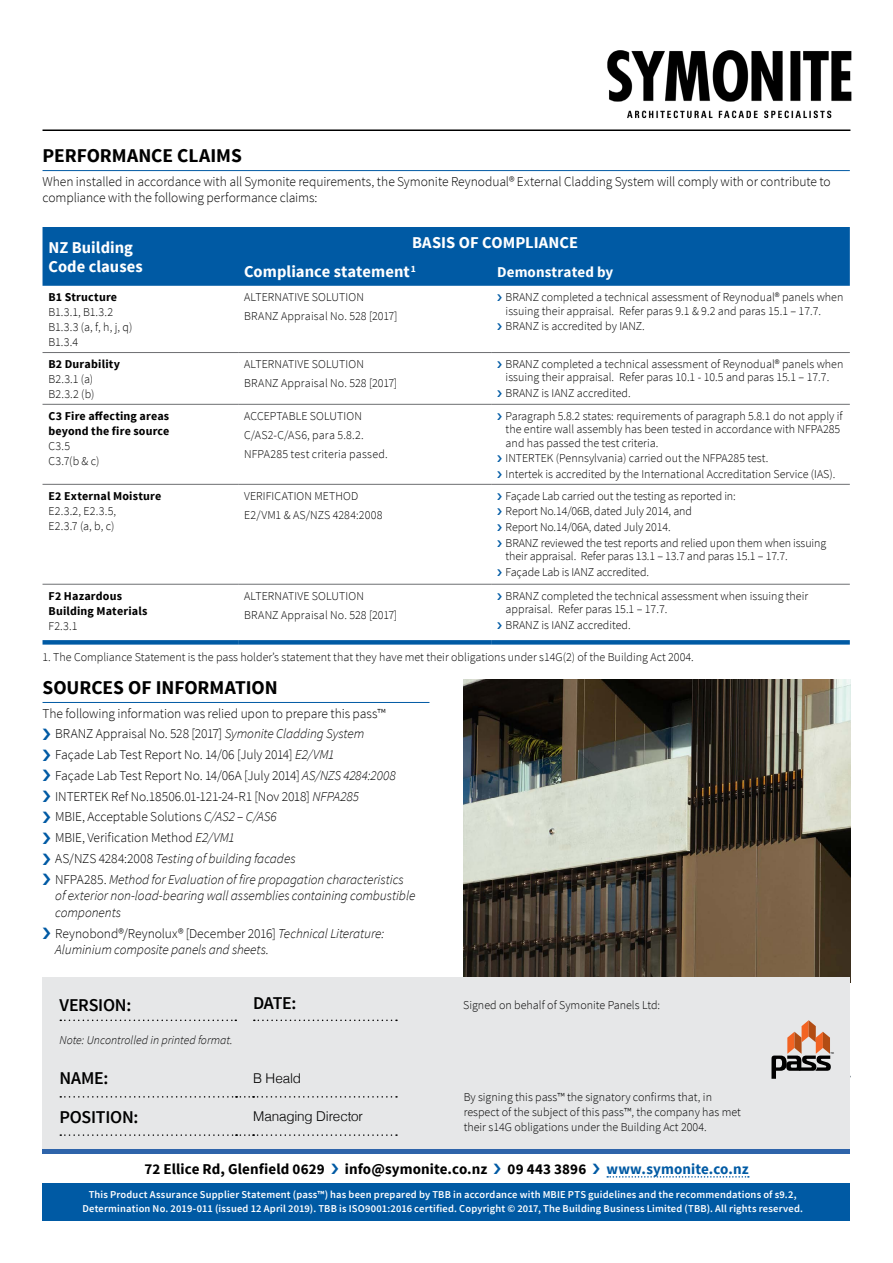
<style>
.page{position:relative;width:893px;height:1263px;background:#fff}
.page>*{position:absolute;margin:0;border:0;box-sizing:border-box;transform-origin:0 0}
.t1{font:700 19.5px "Source Sans Pro";color:#000}
.t2{font:600 18px "Source Sans Pro";letter-spacing:-.015em;color:#000}
.t3{font:700 16.5px/19.5px "Source Sans Pro";color:#fff}
.t4{font:700 15px "Source Sans Pro";letter-spacing:.005em;color:#000}
.t5{font:700 15px "Source Sans Pro";letter-spacing:.005em;color:#005aa4}
.t6{font:700 15px "Source Sans Pro";letter-spacing:.01em;color:#fff}
.t7{font:300 13.5px/20.7px "Source Sans Pro";letter-spacing:-.005em;color:#000}
.t8{font:italic 300 13.5px/16.5px "Source Sans Pro";letter-spacing:-.01em;color:#000}
.t9{font:300 13.5px "Helvetica";letter-spacing:-.015em;color:#000}
.t10{font:300 12px/15px "Source Sans Pro";color:#000}
.t11{font:700 12px/15px "Source Sans Pro";letter-spacing:.015em;color:#000}
.t12{font:italic 300 12px "Source Sans Pro";color:#000}
.t13{font:600 10.5px/13.5px "Source Sans Pro";letter-spacing:.015em;color:#fff;text-align:center}
.t14{font:5.55px "Myriad Pro";color:#000}
.s1{font-style:italic}
.s2{font-style:normal}
</style>
<div class="page">
<img style="left:463px;top:679px;width:387px;height:298px">
<hr style="left:43px;top:170px;width:807px;height:1px;background:#005aa4">
<hr style="left:43px;top:702px;width:386px;height:1px;background:#005aa4">
<hr style="left:43px;top:1149px;width:807px;height:4px;background:#2e64aa">
<hr style="left:43px;top:129px;width:807px;height:2px;background:#000">
<img style="left:607px;top:50px;width:245px;height:69px">
<div style="left:43px;top:227px;width:807px;height:59px;background:#005aa4"></div>
<hr style="left:43px;top:352px;width:195px;height:1px;background:#6d6e71">
<hr style="left:238px;top:352px;width:253px;height:1px;background:#6d6e71">
<hr style="left:491px;top:352px;width:359px;height:1px;background:#6d6e71">
<hr style="left:43px;top:404px;width:195px;height:1px;background:#6d6e71">
<hr style="left:238px;top:404px;width:253px;height:1px;background:#6d6e71">
<hr style="left:491px;top:404px;width:359px;height:1px;background:#6d6e71">
<hr style="left:43px;top:484px;width:195px;height:1px;background:#6d6e71">
<hr style="left:238px;top:484px;width:253px;height:1px;background:#6d6e71">
<hr style="left:491px;top:484px;width:359px;height:1px;background:#6d6e71">
<div style="left:43px;top:640px;width:195px;height:5px;background:#005aa4"></div>
<div style="left:238px;top:640px;width:253px;height:5px;background:#005aa4"></div>
<div style="left:491px;top:640px;width:359px;height:5px;background:#005aa4"></div>
<hr style="left:43px;top:584px;width:195px;height:1px;background:#6d6e71">
<hr style="left:238px;top:584px;width:253px;height:1px;background:#6d6e71">
<hr style="left:491px;top:584px;width:359px;height:1px;background:#6d6e71">
<div style="left:43px;top:977px;width:807px;height:172px;background:#e6e7e8"></div>
<svg style="left:60px;top:1096px;width:337px;height:1px"></svg>
<svg style="left:60px;top:1019px;width:176px;height:2px"></svg>
<svg style="left:254px;top:1019px;width:143px;height:2px"></svg>
<svg style="left:60px;top:1134px;width:337px;height:2px"></svg>
<svg style="left:771px;top:1020px;width:60px;height:59px"></svg>
<svg style="left:607px;top:1176px;width:142px;height:1px"></svg>
<div style="left:43px;top:1182px;width:807px;height:38px;background:#005aa4"></div>
<h1 class="t1" style="left:43px;top:143px;width:201px">PERFORMANCE CLAIMS</h1>
<p class="t7" style="left:43px;top:173px;width:790px;line-height:16.5px">When installed in accordance with all Symonite requirements, the Symonite Reynodual® External Cladding System will comply with or contribute to compliance with the following performance claims:</p>
<h3 class="t3" style="left:49px;top:238px;width:96px">NZ Building<br>Code clauses</h3>
<h3 class="t3" style="left:244px;top:228px;width:336px;line-height:29.4px;text-indent:168px">BASIS OF COMPLIANCE<br>Compliance statement<sup>1</sup></h3>
<p class="t6" style="left:497px;top:263px;width:118px">Demonstrated by</p>
<p class="t11" style="left:49px;top:290px;width:70px">B1 Structure</p>
<p class="t10" style="left:49px;top:305px;width:86px">B1.3.1, B1.3.2<br>B1.3.3 (a, f, h, j, q)<br>B1.3.4</p>
<p class="t11" style="left:49px;top:357px;width:73px">B2 Durability</p>
<p class="t10" style="left:49px;top:371px;width:47px">B2.3.1 (a)<br>B2.3.2 (b)</p>
<p class="t11" style="left:49px;top:409px;width:122px">C3 Fire affecting areas beyond the fire source</p>
<p class="t10" style="left:49px;top:438px;width:53px">C3.5<br>C3.7(b &amp; c)</p>
<p class="t11" style="left:49px;top:489px;width:114px">E2 External Moisture</p>
<p class="t10" style="left:49px;top:503px;width:69px">E2.3.2, E2.3.5,<br>E2.3.7 (a, b, c)</p>
<p class="t10" style="left:244px;top:288px;width:155px;line-height:19.2px">ALTERNATIVE SOLUTION<br>BRANZ Appraisal No. 528 [2017]</p>
<p class="t10" style="left:506px;top:290px;width:339px;line-height:13.5px">BRANZ completed a technical assessment of Reynodual® panels when issuing their appraisal. Refer paras 9.1 &amp; 9.2 and paras 15.1 – 17.7.</p>
<p class="t10" style="left:506px;top:319px;width:141px">BRANZ is accredited by IANZ.</p>
<p class="t10" style="left:244px;top:354px;width:155px;line-height:19.2px">ALTERNATIVE SOLUTION<br>BRANZ Appraisal No. 528 [2017]</p>
<p class="t10" style="left:506px;top:357px;width:339px;line-height:13.5px">BRANZ completed a technical assessment of Reynodual® panels when issuing their appraisal. Refer paras 10.1 - 10.5 and paras 15.1 – 17.7.</p>
<p class="t10" style="left:506px;top:386px;width:127px">BRANZ is IANZ accredited.</p>
<p class="t10" style="left:244px;top:406px;width:145px;line-height:19.2px">ACCEPTABLE SOLUTION<br>C/AS2-C/AS6, para 5.8.2.<br>NFPA285 test criteria passed.</p>
<p class="t10" style="left:506px;top:409px;width:339px;line-height:13.5px">Paragraph 5.8.2 states: requirements of paragraph 5.8.1 do not apply if the entire wall assembly has been tested in accordance with NFPA285 and has passed the test criteria.</p>
<p class="t10" style="left:506px;top:451px;width:331px;line-height:15.6px">INTERTEK (Pennsylvania) carried out the NFPA285 test.<br>Intertek is accredited by the International Accreditation Service (IAS).</p>
<p class="t10" style="left:244px;top:486px;width:140px;line-height:19.2px">VERIFICATION METHOD<br>E2/VM1 &amp; AS/NZS 4284:2008</p>
<p class="t10" style="left:506px;top:488px;width:322px;line-height:15.6px">Façade Lab carried out the testing as reported in:<br>Report No.14/06B, dated July 2014, and<br>Report No.14/06A, dated July 2014.<br>BRANZ reviewed the test reports and relied upon them when issuing</p>
<p class="t10" style="left:506px;top:548px;width:284px;line-height:15.6px">their appraisal. Refer paras 13.1 – 13.7 and paras 15.1 – 17.7.<br>Façade Lab is IANZ accredited.</p>
<p class="t10" style="left:244px;top:586px;width:155px;line-height:19.2px">ALTERNATIVE SOLUTION<br>BRANZ Appraisal No. 528 [2017]</p>
<p class="t10" style="left:506px;top:589px;width:304px;line-height:13.5px">BRANZ completed the technical assessment when issuing their appraisal. Refer paras 15.1 – 17.7.</p>
<p class="t10" style="left:506px;top:617px;width:127px">BRANZ is IANZ accredited.</p>
<p class="t10" style="left:43px;top:650px;width:653px">1. The Compliance Statement is the pass holder’s statement that they have met their obligations under s14G(2) of the Building Act 2004.</p>
<p class="t11" style="left:49px;top:588px;width:101px">F2 Hazardous<br>Building Materials</p>
<p class="t10" style="left:49px;top:618px;width:31px">F2.3.1</p>
<h1 class="t1" style="left:43px;top:675px;width:237px">SOURCES OF INFORMATION</h1>
<p class="t7" style="left:55px;top:703px;width:350px;text-indent:-13px">The following information was relied upon to prepare this pass™ BRANZ Appraisal No. 528 [2017] <span class="s1">Symonite Cladding System </span>Façade Lab Test Report No. 14/06 [July 2014] <span class="s1">E2/VM1<br></span>Façade Lab Test Report No. 14/06A [July 2014] <span class="s1">AS/NZS 4284:2008<br></span>INTERTEK Ref No.18506.01-121-24-R1 [Nov 2018] <span class="s1">NFPA285<br></span>MBIE, Acceptable Solutions <span class="s1">C/AS2 – C/AS6<br></span>MBIE, Verification Method <span class="s1">E2/VM1<br></span>AS/NZS 4284:2008 <span class="s1">Testing of building facades<br></span>NFPA285. <span class="s1">Method for Evaluation of fire propagation characteristics</span></p>
<p class="t8" style="left:55px;top:887px;width:362px">of exterior non-load-bearing wall assemblies containing combustible components</p>
<p class="t8" style="left:55px;top:925px;width:330px"><span class="s2">Reynobond®/Reynolux® [December 2016]</span> Technical Literature:<br>Aluminium composite panels and sheets.</p>
<h2 class="t2" style="left:60px;top:993px;width:73px">VERSION:</h2>
<h2 class="t2" style="left:253px;top:992px;width:45px">DATE:</h2>
<p class="t12" style="left:60px;top:1033px;width:175px">Note: Uncontrolled in printed format.</p>
<h2 class="t2" style="left:60px;top:1067px;width:50px">NAME:</h2>
<p class="t9" style="left:253px;top:1066px;width:50px">B Heald</p>
<h2 class="t2" style="left:60px;top:1105px;width:80px">POSITION:</h2>
<p class="t9" style="left:253px;top:1104px;width:112px">Managing Director</p>
<p class="t10" style="left:463px;top:998px;width:198px">Signed on behalf of Symonite Panels Ltd:</p>
<p class="t10" style="left:464px;top:1089px;width:279px">By signing this pass™ the signatory confirms that, in respect of the subject of this pass™, the company has met their s14G obligations under the Building Act 2004.</p>
<p class="t4" style="left:144px;top:1159px;width:182px">72 Ellice Rd, Glenfield 0629</p>
<p class="t4" style="left:345px;top:1159px;width:144px">info@symonite.co.nz</p>
<p class="t4" style="left:507px;top:1159px;width:80px">09 443 3896</p>
<p class="t5" style="left:606px;top:1159px;width:144px">www.symonite.co.nz</p>
<p class="t13" style="left:82px;top:1188px;width:722px">This Product Assurance Supplier Statement (pass™) has been prepared by TBB in accordance with MBIE PTS guidelines and the recommendations of s9.2,<br>Determination No. 2019-011 (issued 12 April 2019). TBB is ISO9001:2016 certified. Copyright © 2017, The Building Business Limited (TBB). All rights reserved.</p>
<p class="t14" style="left:830px;top:1051px;width:5px">™</p>
</div>
